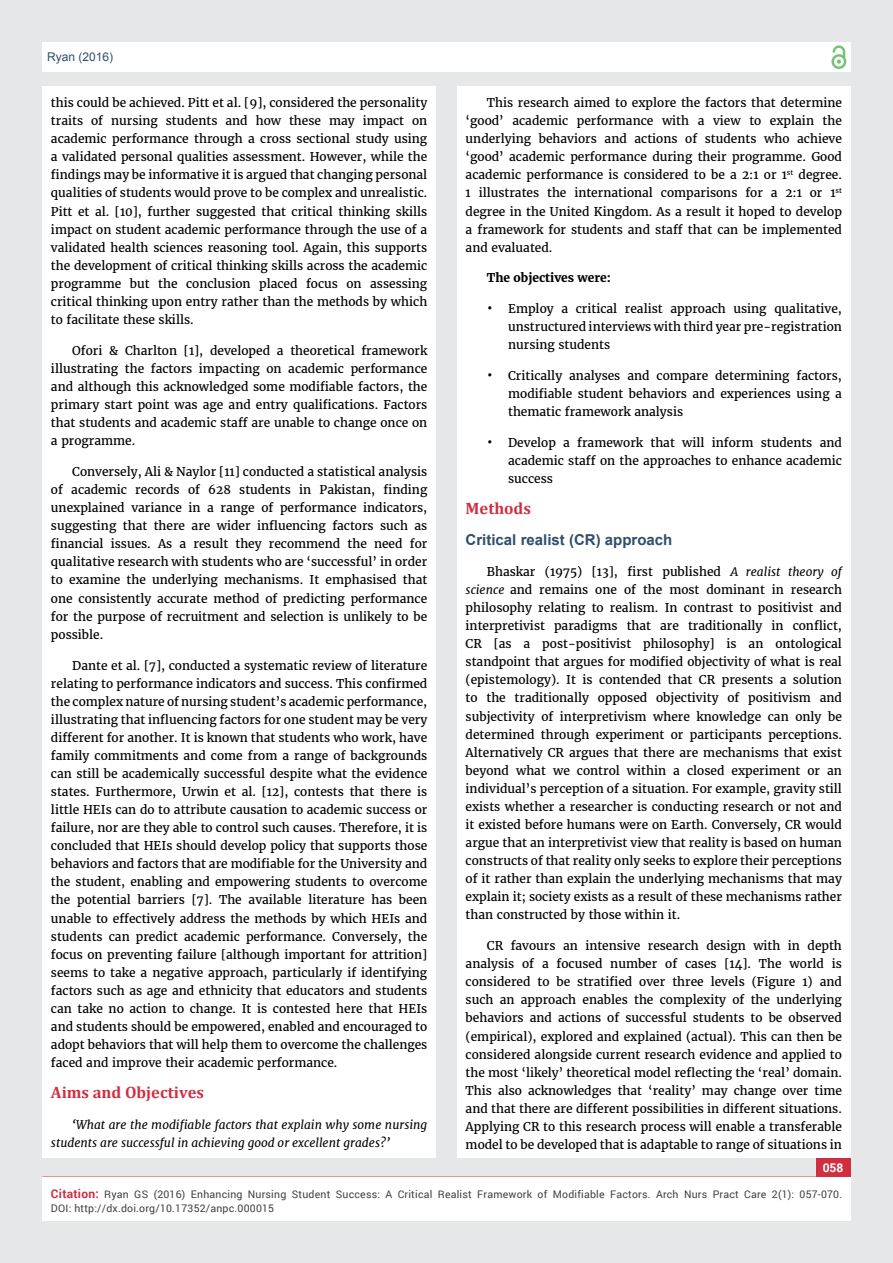
<style>
.page{position:relative;width:893px;height:1263px;background:#e6e7e8}
.page>*{position:absolute;margin:0;border:0;box-sizing:border-box;transform-origin:0 0}
.t1{font:700 16.5px "Cambria";color:#cf2f41}
.t2{font:700 15px "Arial";color:#314e6b}
.t3{font:12px/18px "Merriweather";color:#000;text-align:justify}
.t4{font:italic 12px/18px "Merriweather";color:#000}
.t5{font:700 12px "Merriweather";color:#000}
.t6{font:12px "Arial";color:#314e6b}
.t7{font:700 12px "Roboto";color:#fff}
.t8{font:10.5px/13.5px "Roboto";letter-spacing:.02em;color:#414042}
.s1{font-size:15px}
.s2{font-style:italic}
.s3{font-weight:700;font-size:12px;color:#cf2f41}
</style>
<div class="page">
<div style="left:42px;top:43px;width:808px;height:29px;background:#fff"></div>
<div style="left:831px;top:54px;width:15px;height:15px;border:2px solid #74c273;border-radius:50%"></div>
<svg style="left:831px;top:45px;width:15px;height:19px"></svg>
<div style="left:816px;top:1156px;width:34px;height:40px;background:#cf2f41"></div>
<div style="left:42px;top:1177px;width:809px;height:43px;background:#fff"></div>
<div style="left:42px;top:87px;width:394px;height:1071px;background:#fff"></div>
<div style="left:457px;top:87px;width:393px;height:1071px;background:#fff"></div>
<p class="t6" style="left:47px;top:51px;width:68px">Ryan (2016)</p>
<p class="t3" style="left:51px;top:94px;width:378px">this could be achieved. Pitt et al. [9], considered the personality traits of nursing students and how these may impact on academic performance through a cross sectional study using a validated personal qualities assessment. However, while the findings may be informative it is argued that changing personal qualities of students would prove to be complex and unrealistic.<br>Pitt et al. [10], further suggested that critical thinking skills impact on student academic performance through the use of a validated health sciences reasoning tool. Again, this supports the development of critical thinking skills across the academic programme but the conclusion placed focus on assessing critical thinking upon entry rather than the methods by which to facilitate these skills.</p>
<p class="t3" style="left:51px;top:342px;width:378px;text-indent:21px">Ofori &amp; Charlton [1], developed a theoretical framework illustrating the factors impacting on academic performance and although this acknowledged some modifiable factors, the primary start point was age and entry qualifications. Factors that students and academic staff are unable to change once on a programme.</p>
<p class="t3" style="left:51px;top:463px;width:378px;text-indent:21px">Conversely, Ali &amp; Naylor [11] conducted a statistical analysis of academic records of 628 students in Pakistan, finding unexplained variance in a range of performance indicators, suggesting that there are wider influencing factors such as financial issues. As a result they recommend the need for qualitative research with students who are ‘successful’ in order to examine the underlying mechanisms. It emphasised that one consistently accurate method of predicting performance for the purpose of recruitment and selection is unlikely to be possible.</p>
<p class="t3" style="left:51px;top:656px;width:378px;text-indent:21px">Dante et al. [7], conducted a systematic review of literature relating to performance indicators and success. This confirmed the complex nature of nursing student’s academic performance, illustrating that influencing factors for one student may be very different for another. It is known that students who work, have family commitments and come from a range of backgrounds can still be academically successful despite what the evidence states. Furthermore, Urwin et al. [12], contests that there is little HEIs can do to attribute causation to academic success or failure, nor are they able to control such causes. Therefore, it is concluded that HEIs should develop policy that supports those behaviors and factors that are modifiable for the University and the student, enabling and empowering students to overcome the potential barriers [7]. The available literature has been unable to effectively address the methods by which HEIs and students can predict academic performance. Conversely, the focus on preventing failure [although important for attrition] seems to take a negative approach, particularly if identifying factors such as age and ethnicity that educators and students can take no action to change. It is contested here that HEIs and students should be empowered, enabled and encouraged to adopt behaviors that will help them to overcome the challenges faced and improve their academic performance.</p>
<h1 class="t1" style="left:51px;top:1082px;width:155px">Aims and Objectives</h1>
<p class="t4" style="left:51px;top:1116px;width:378px;text-indent:21px">‘What are the modifiable factors that explain why some nursing students are successful in achieving good or excellent grades?’</p>
<p class="t3" style="left:466px;top:94px;width:378px;text-indent:21px">This research aimed to explore the factors that determine ‘good’ academic performance with a view to explain the underlying behaviors and actions of students who achieve ‘good’ academic performance during their programme. Good academic performance is considered to be a 2:1 or 1<sup>st</sup> degree.<br>1 illustrates the international comparisons for a 2:1 or 1<sup>st </sup>degree in the United Kingdom. As a result it hoped to develop a framework for students and staff that can be implemented and evaluated.</p>
<p class="t5" style="left:487px;top:271px;width:125px">The objectives were:</p>
<p class="t3" style="left:508px;top:300px;width:335px;text-indent:-21px"><span class="s1">•</span> Employ a critical realist approach using qualitative, unstructured interviews with third year pre-registration nursing students</p>
<p class="t3" style="left:508px;top:367px;width:335px;text-indent:-21px"><span class="s1">•</span> Critically analyses and compare determining factors, modifiable student behaviors and experiences using a thematic framework analysis</p>
<p class="t3" style="left:508px;top:434px;width:335px;text-indent:-21px"><span class="s1">•</span> Develop a framework that will inform students and academic staff on the approaches to enhance academic success</p>
<h1 class="t1" style="left:466px;top:499px;width:67px">Methods</h1>
<p class="t2" style="left:466px;top:532px;width:208px">Critical realist (CR) approach</p>
<p class="t3" style="left:466px;top:563px;width:378px;text-indent:21px">Bhaskar (1975) [13], first published <span class="s2">A realist theory of science</span> and remains one of the most dominant in research philosophy relating to realism. In contrast to positivist and interpretivist paradigms that are traditionally in conflict, CR [as a post-positivist philosophy] is an ontological standpoint that argues for modified objectivity of what is real (epistemology). It is contended that CR presents a solution to the traditionally opposed objectivity of positivism and subjectivity of interpretivism where knowledge can only be determined through experiment or participants perceptions.<br>Alternatively CR argues that there are mechanisms that exist beyond what we control within a closed experiment or an individual’s perception of a situation. For example, gravity still exists whether a researcher is conducting research or not and it existed before humans were on Earth. Conversely, CR would argue that an interpretivist view that reality is based on human constructs of that reality only seeks to explore their perceptions of it rather than explain the underlying mechanisms that may explain it; society exists as a result of these mechanisms rather than constructed by those within it.</p>
<p class="t3" style="left:466px;top:937px;width:378px;text-indent:21px">CR favours an intensive research design with in depth analysis of a focused number of cases [14]. The world is considered to be stratified over three levels (Figure 1) and such an approach enables the complexity of the underlying behaviors and actions of successful students to be observed (empirical), explored and explained (actual). This can then be considered alongside current research evidence and applied to the most ‘likely’ theoretical model reflecting the ‘real’ domain.<br>This also acknowledges that ‘reality’ may change over time and that there are different possibilities in different situations.<br>Applying CR to this research process will enable a transferable model to be developed that is adaptable to range of situations in</p>
<p class="t7" style="left:823px;top:1159px;width:22px">058</p>
<p class="t8" style="left:51px;top:1188px;width:793px"><span class="s3">Citation:</span> Girisgen I, Sonmez F (2016) Investigation of the Fa tors Influenc ng Primary Hypertension in Childhood. Arch Clin Hypertens 2(1): 034-070. ): 057-070.</p>
<p class="t8" style="left:51px;top:1188px;width:738px;text-indent:53px">Ryan GS (2016) Enhancing Nursing Student Success: A Critical Realist Framework of Modifiable Factors. Arch Nurs Pract Care 2(1<br>DOI: http://dx.doi.org/10.17352/anpc.000015</p>
</div>
